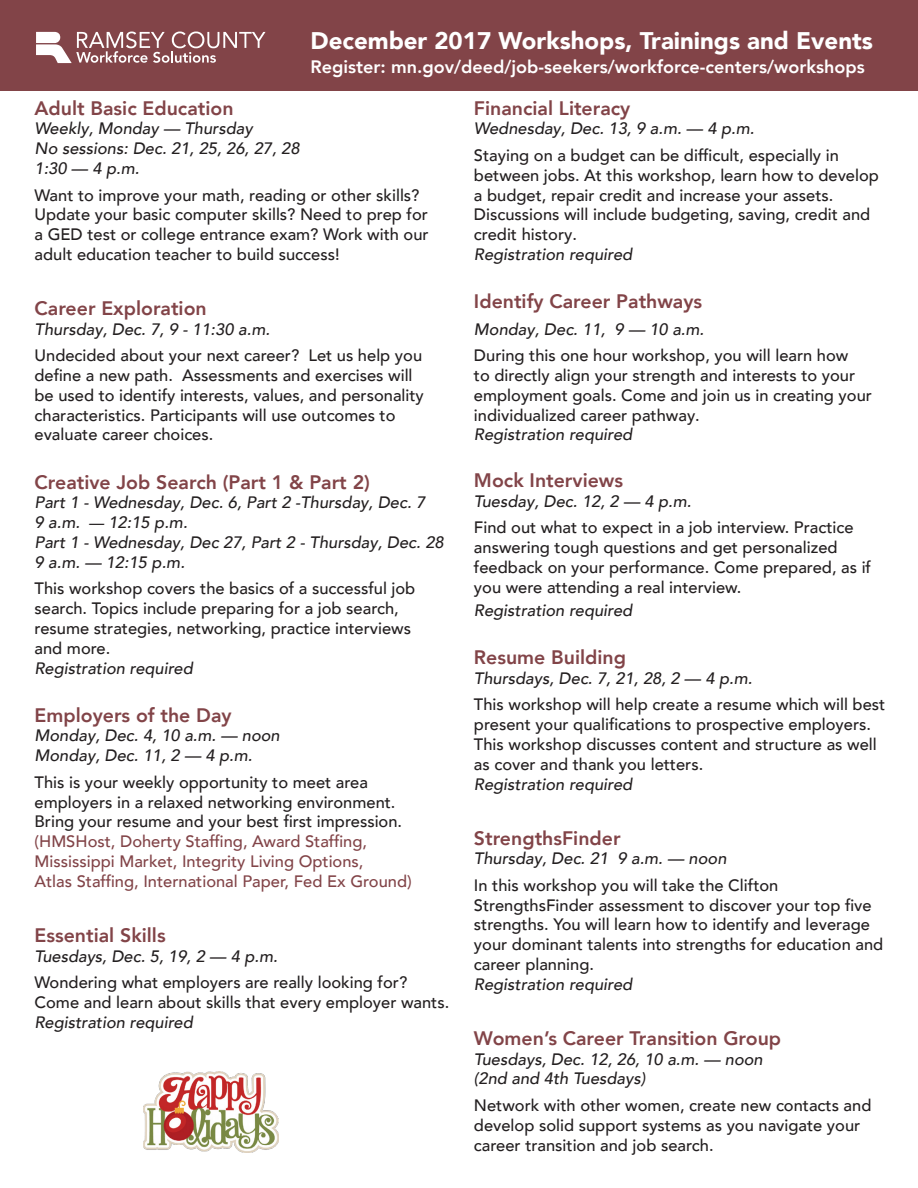
<style>
.page{position:relative;width:918px;height:1188px;background:#fff}
.page>*{position:absolute;margin:0;border:0;box-sizing:border-box;transform-origin:0 0}
.t1{font:900 24px "Avenir LT Com";color:#fff}
.Workshop_name{font:800 19.5px "Avenir LT Com";color:#824448}
.Class_description{font:800 19.5px "Avenir LT Com";color:#824448}
.Class_description-2{font:800 18px "Avenir LT Com";color:#fff}
.Class_description-3{font:500 16.5px/19.8px "Avenir LT Com";color:#231f20}
.Dates_and_times{font:italic 500 16.5px/19.8px "Avenir LT Com";color:#231f20}
.Class_description-4{font:500 16.5px/19.8px "Avenir LT Com";color:#824448}
.Workshop_name-2{font:italic 500 16.5px "Avenir LT Com";color:#231f20}
.Class_description-5{font:italic 500 16.5px "Avenir LT Com";color:#231f20}
.s1{font-size:15px}
.s2{font-style:italic}
.s3{color:#231f20}
</style>
<div class="page">
<div style="left:0;top:0;width:918px;height:91px;background:#824448"></div>
<svg style="left:36px;top:32px;width:230px;height:31px"></svg>
<img style="left:143px;top:1071px;width:135px;height:81px">
<p class="t1" style="left:310px;top:27px;width:564px">December 2017 Workshops, Trainings and Events</p>
<p class="Class_description-2" style="left:310px;top:56px;width:556px">Register: mn.gov/deed/job-seekers/workforce-centers/workshops</p>
<p class="Workshop_name" style="left:35px;top:96px;width:200px">Adult Basic Education</p>
<p class="Dates_and_times" style="left:35px;top:119px;width:220px">Weekly, Monday — Thursday</p>
<p class="Dates_and_times" style="left:35px;top:139px;width:267px">No sessions: Dec. 21, 25, 26, 27, 28</p>
<p class="Dates_and_times" style="left:35px;top:159px;width:106px">1:30 — 4 p.m.</p>
<p class="Class_description-3" style="left:35px;top:185px;width:396px">Want to improve your math, reading or other skills?<br>Update your basic computer skills? Need to prep for a GED test or college entrance exam? Work with our adult education teacher to build success!</p>
<p class="Workshop_name" style="left:35px;top:297px;width:174px">Career Exploration</p>
<p class="Dates_and_times" style="left:35px;top:319px;width:237px">Thursday, Dec. 7, 9 - 11:30 a.m.</p>
<p class="Class_description-3" style="left:35px;top:346px;width:391px">Undecided about your next career? Let us help you define a new path. Assessments and exercises will be used to identify interests, values, and personality characteristics. Participants will use outcomes to evaluate career choices.</p>
<p class="Workshop_name" style="left:35px;top:470px;width:337px">Creative Job Search (Part 1 &amp; Part 2)</p>
<p class="Dates_and_times" style="left:35px;top:493px;width:392px">Part 1 - Wednesday, Dec. 6, Part 2 -Thursday, Dec. 7<br>9 a.m. <span class="s1">—</span> 12:15 p.m.</p>
<p class="Dates_and_times" style="left:35px;top:533px;width:411px">Part 1 - Wednesday, Dec 27, Part 2 - Thursday, Dec. 28</p>
<p class="Dates_and_times" style="left:35px;top:552px;width:152px">9 a.m. — 12:15 p.m.</p>
<p class="Class_description-3" style="left:35px;top:579px;width:382px">This workshop covers the basics of a successful job search. Topics include preparing for a job search, resume strategies, networking, practice interviews and more.<br><span class="s2">Registration required</span></p>
<p class="Workshop_name" style="left:35px;top:703px;width:199px">Employers of the Day</p>
<p class="Dates_and_times" style="left:35px;top:726px;width:247px">Monday, Dec. 4, 10 a.m. — noon</p>
<p class="Dates_and_times" style="left:35px;top:746px;width:219px">Monday, Dec. 11, 2 — 4 p.m.</p>
<p class="Class_description-4" style="left:35px;top:773px;width:379px"><span class="s3">This is your weekly opportunity to meet area employers in a relaxed networking environment.<br>Bring your resume and your best first impression. </span>(HMSHost, Doherty Staffing, Award Staffing, Mississippi Market, Integrity Living Options,<br>Atlas Staffing, International Paper, Fed Ex Ground)</p>
<p class="Class_description" style="left:35px;top:923px;width:133px">Essential Skills</p>
<p class="Dates_and_times" style="left:35px;top:946px;width:245px">Tuesdays, Dec. 5, 19, 2 — 4 p.m.</p>
<p class="Class_description-3" style="left:35px;top:973px;width:416px">Wondering what employers are really looking for?<br>Come and learn about skills that every employer wants.<br><span class="s2">Registration required</span></p>
<p class="Workshop_name" style="left:474px;top:96px;width:158px">Financial Literacy</p>
<p class="Dates_and_times" style="left:474px;top:119px;width:282px">Wednesday, Dec. 13, 9 a.m. — 4 p.m.</p>
<p class="Class_description-3" style="left:474px;top:146px;width:407px">Staying on a budget can be difficult, especially in between jobs. At this workshop, learn how to develop a budget, repair credit and increase your assets.<br>Discussions will include budgeting, saving, credit and credit history.</p>
<p class="Dates_and_times" style="left:474px;top:245px;width:160px">Registration required</p>
<p class="Workshop_name" style="left:474px;top:290px;width:230px">Identify Career Pathways</p>
<p class="Workshop_name-2" style="left:474px;top:319px;width:232px">Monday, Dec. 11, 9 — 10 a.m.</p>
<p class="Class_description-3" style="left:474px;top:346px;width:400px">During this one hour workshop, you will learn how<br>to directly align your strength and interests to your employment goals. Come and join us in creating your individualized career pathway.<br><span class="s2">Registration required</span></p>
<p class="Workshop_name" style="left:474px;top:468px;width:151px">Mock Interviews</p>
<p class="Dates_and_times" style="left:474px;top:491px;width:219px">Tuesday, Dec. 12, 2 — 4 p.m.</p>
<p class="Class_description-3" style="left:474px;top:518px;width:399px">Find out what to expect in a job interview. Practice answering tough questions and get personalized feedback on your performance. Come prepared, as if you were attending a real interview.</p>
<p class="Class_description-5" style="left:474px;top:600px;width:160px">Registration required</p>
<p class="Class_description" style="left:474px;top:646px;width:154px">Resume Building</p>
<p class="Dates_and_times" style="left:474px;top:669px;width:280px">Thursdays, Dec. 7, 21, 28, 2 — 4 p.m.</p>
<p class="Class_description-3" style="left:474px;top:695px;width:413px">This workshop will help create a resume which will best present your qualifications to prospective employers.<br>This workshop discusses content and structure as well as cover and thank you letters.<br><span class="s2">Registration required</span></p>
<p class="Workshop_name" style="left:474px;top:826px;width:148px">StrengthsFinder</p>
<p class="Dates_and_times" style="left:474px;top:849px;width:254px">Thursday, Dec. 21 9 a.m. — noon</p>
<p class="Class_description-3" style="left:474px;top:876px;width:411px">In this workshop you will take the Clifton StrengthsFinder assessment to discover your top five strengths. You will learn how to identify and leverage your dominant talents into strengths for education and career planning.<br><span class="s2">Registration required</span></p>
<p class="Class_description" style="left:474px;top:1026px;width:309px">Women’s Career Transition Group</p>
<p class="Dates_and_times" style="left:474px;top:1049px;width:290px">Tuesdays, Dec. 12, 26, 10 a.m. — noon</p>
<p class="Dates_and_times" style="left:474px;top:1069px;width:173px">(2nd and 4th Tuesdays)</p>
<p class="Class_description-3" style="left:474px;top:1096px;width:399px">Network with other women, create new contacts and develop solid support systems as you navigate your career transition and job search.</p>
</div>
